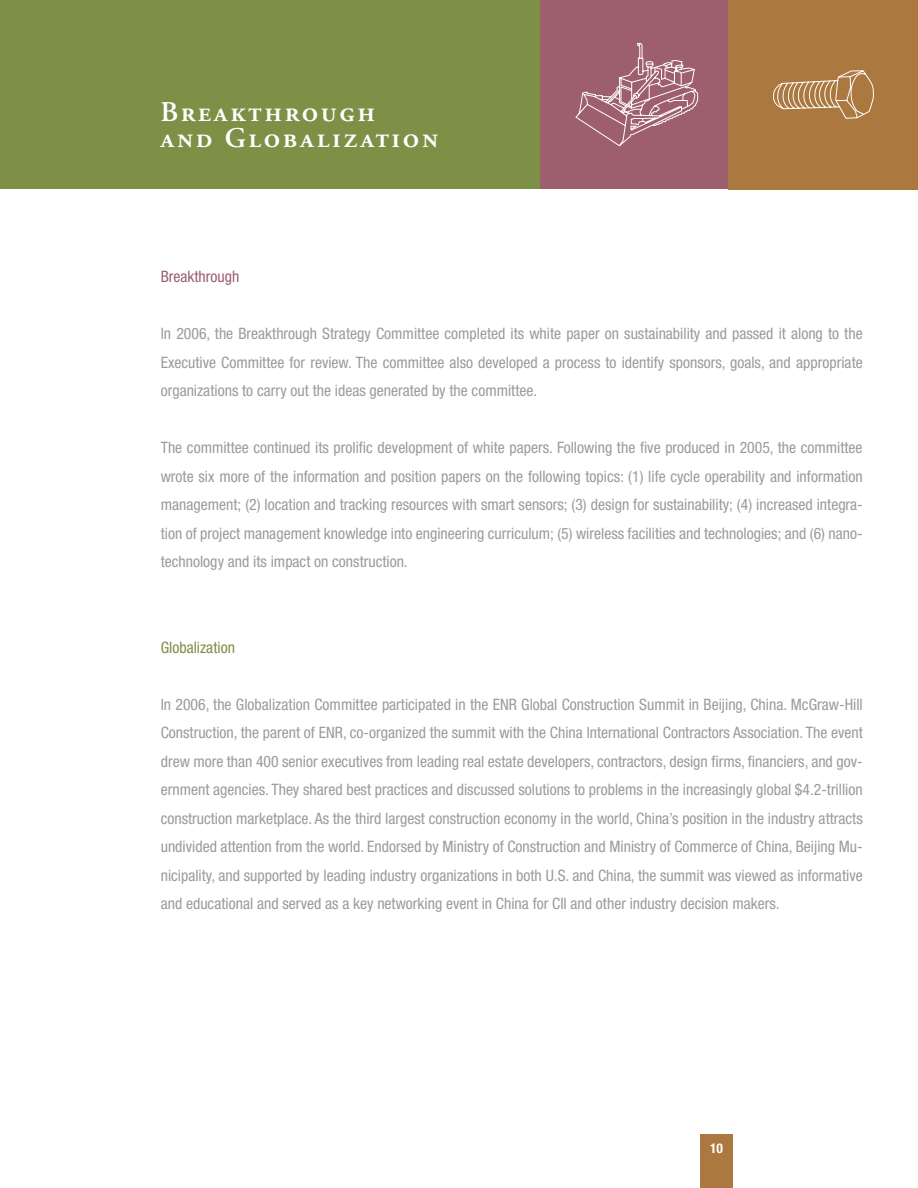
<style>
.page{position:relative;width:918px;height:1188px;background:#fff}
.page>*{position:absolute;margin:0;border:0;box-sizing:border-box;transform-origin:0 0}
.t1{font:28.5px/25.5px "Adobe Garamond Semibold SC";letter-spacing:.09em;color:#fff}
.t2{font:condensed 15.75px/28.5px "Helvetica Neue";color:#9b9b9c;text-align:justify}
.t3{font:condensed 15.75px "Helvetica Neue";color:#7e8f46}
.t4{font:condensed 15.75px "Helvetica Neue";color:#9d5f6e}
.t5{font:700 condensed 13.5px "Helvetica Neue";color:#fff}
</style>
<div class="page">
<div style="left:701px;top:1134px;width:32px;height:54px;background:#ab783f"></div>
<div style="left:0;top:0;width:540px;height:189px;background:#7e8f46"></div>
<div style="left:540px;top:0;width:194px;height:189px;background:#9d5f6e"></div>
<div style="left:729px;top:0;width:189px;height:189px;background:#ab783f"></div>
<svg style="left:576px;top:43px;width:122px;height:103px"></svg>
<svg style="left:773px;top:70px;width:101px;height:49px"></svg>
<h1 class="t1" style="left:160px;top:100px;width:279px">Breakthrough<br>and Globalization</h1>
<p class="t4" style="left:161px;top:268px;width:80px">Breakthrough</p>
<p class="t2" style="left:161px;top:319px;width:704px">In 2006, the Breakthrough Strategy Committee completed its white paper on sustainability and passed it along to the Executive Committee for review. The committee also developed a process to identify sponsors, goals, and appropriate organizations to carry out the ideas generated by the committee.</p>
<p class="t2" style="left:161px;top:433px;width:704px">The committee continued its prolific development of white papers. Following the five produced in 2005, the committee wrote six more of the information and position papers on the following topics: (1) life cycle operability and information management; (2) location and tracking resources with smart sensors; (3) design for sustainability; (4) increased integra&shy;tion of project management knowledge into engineering curriculum; (5) wireless facilities and technologies; and (6) nano&shy;technology and its impact on construction.</p>
<p class="t3" style="left:161px;top:638px;width:76px">Globalization</p>
<p class="t2" style="left:161px;top:690px;width:704px">In 2006, the Globalization Committee participated in the ENR Global Construction Summit in Beijing, China. McGraw-Hill Construction, the parent of ENR, co-organized the summit with the China International Contractors Association. The event drew more than 400 senior executives from leading real estate developers, contractors, design firms, financiers, and gov&shy;ernment agencies. They shared best practices and discussed solutions to problems in the increasingly global $4.2-trillion construction marketplace. As the third largest construction economy in the world, China’s position in the industry attracts undivided attention from the world. Endorsed by Ministry of Construction and Ministry of Commerce of China, Beijing Mu&shy;nicipality, and supported by leading industry organizations in both U.S. and China, the summit was viewed as informative and educational and served as a key networking event in China for CII and other industry decision makers.</p>
<p class="t5" style="left:710px;top:1140px;width:14px">10</p>
</div>
